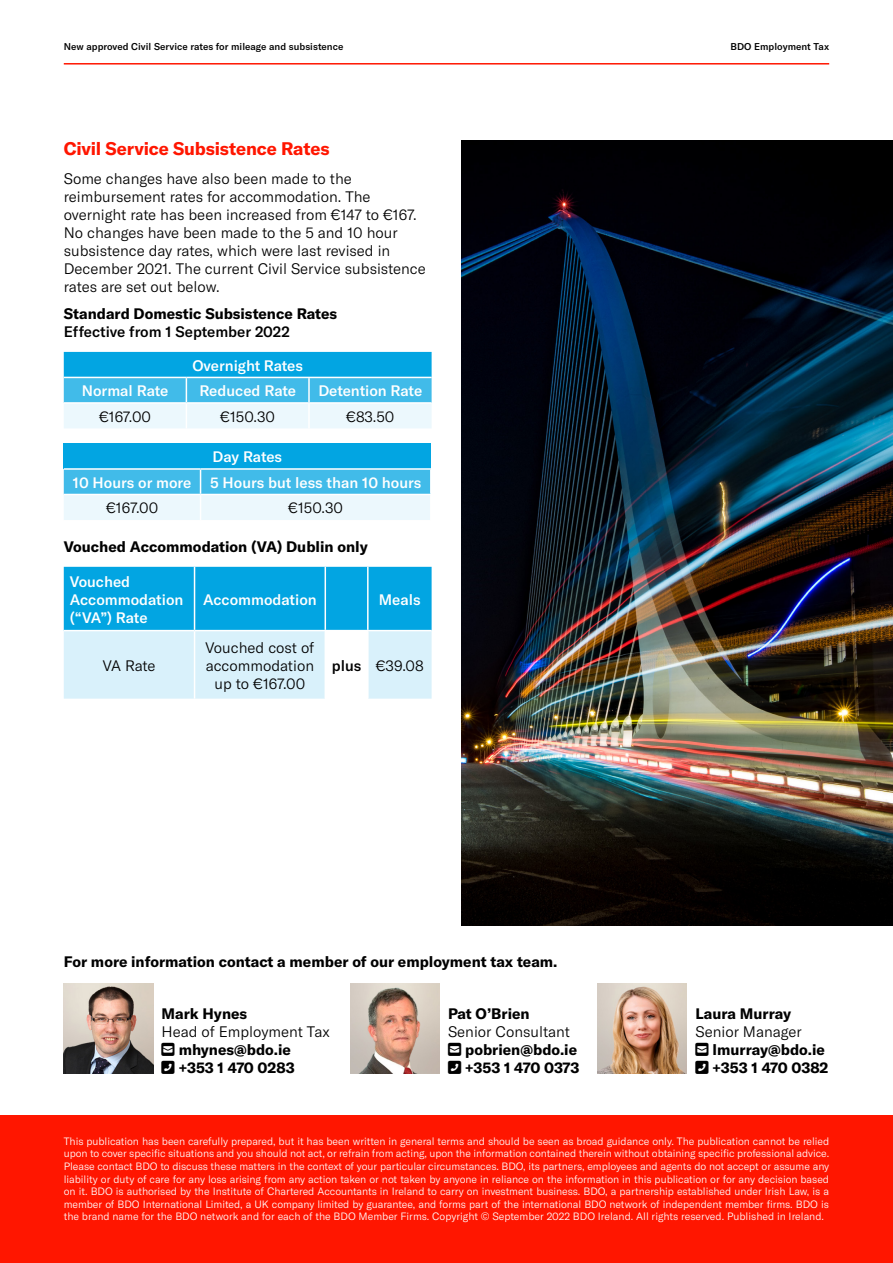
<style>
.page{position:relative;width:893px;height:1263px;background:#fff}
.page>*{position:absolute;margin:0;border:0;box-sizing:border-box;transform-origin:0 0}
.GT_America_Bold_12pt{font:700 18px "GT America";letter-spacing:-.01em;color:#ff1600}
.GT_America_Light_10p{font:300 15px/18px "GT America";color:#000}
.GT_America_Bold_10pt{font:700 15px/18px "GT America";color:#000}
.GT_America_Light_10p-2{font:500 15px/18px "GT America";color:#fff}
.GT_America_Light_10p-3{font:700 15px "GT America";color:#000}
.GT_America_Light_10p-4{font:500 15px "GT America";color:#000}
.GT_America_Light_7pt{font:300 10.5px/12.6px "GT America";color:#fff;text-align:justify}
.GT_America_Med_6_5pt{font:500 9.75px "GT America";letter-spacing:.005em;color:#000}
.s1{font-weight:500}
</style>
<div class="page">
<hr style="left:64px;top:63px;width:765px;height:2px;background:#ff1600">
<img style="left:461px;top:141px;width:432px;height:785px">
<img style="left:64px;top:984px;width:89px;height:89px">
<img style="left:350px;top:984px;width:89px;height:89px">
<img style="left:598px;top:984px;width:89px;height:89px">
<div style="left:0;top:1115px;width:893px;height:148px;background:#ff1600"></div>
<svg style="left:64px;top:352px;width:368px;height:76px;background:#67c9ed"></svg>
<hr style="left:309px;top:402px;width:123px;height:2px;background:#fff">
<hr style="left:308px;top:404px;width:2px;height:24px;background:#fff">
<hr style="left:64px;top:377px;width:122px;height:1px;background:#fff">
<hr style="left:186px;top:377px;width:123px;height:1px;background:#fff">
<hr style="left:309px;top:377px;width:123px;height:1px;background:#fff">
<div style="left:64px;top:443px;width:367px;height:26px;background:#02a5e2"></div>
<svg style="left:64px;top:470px;width:367px;height:50px;background:#9bdbf3"></svg>
<hr style="left:430px;top:495px;width:2px;height:25px;background:#fff">
<hr style="left:64px;top:468px;width:137px;height:2px;background:#fff">
<hr style="left:201px;top:468px;width:231px;height:2px;background:#fff">
<svg style="left:64px;top:567px;width:368px;height:132px;background:#6ccaee"></svg>
<div style="left:325px;top:631px;width:43px;height:68px;background:#fff"></div>
<hr style="left:194px;top:631px;width:1px;height:68px;background:#fff">
<hr style="left:367px;top:631px;width:2px;height:68px;background:#fff">
<hr style="left:64px;top:630px;width:131px;height:1px;background:#fff">
<hr style="left:195px;top:630px;width:130px;height:1px;background:#fff">
<hr style="left:325px;top:630px;width:43px;height:1px;background:#fff">
<hr style="left:368px;top:630px;width:64px;height:1px;background:#fff">
<hr style="left:194px;top:567px;width:1px;height:63px;background:#fff">
<hr style="left:325px;top:567px;width:1px;height:63px;background:#fff">
<hr style="left:367px;top:567px;width:2px;height:63px;background:#fff">
<p class="GT_America_Med_6_5pt" style="left:64px;top:41px;width:281px">New approved Civil Service rates for mileage and subsistence</p>
<p class="GT_America_Bold_12pt" style="left:64px;top:137px;width:267px">Civil Service Subsistence Rates</p>
<p class="GT_America_Light_10p" style="left:64px;top:170px;width:363px">Some changes have also been made to the reimbursement rates for accommodation. The overnight rate has been increased from €147 to €167.<br>No changes have been made to the 5 and 10 hour subsistence day rates, which were last revised in December 2021. The current Civil Service subsistence rates are set out below.</p>
<p class="GT_America_Bold_10pt" style="left:64px;top:304px;width:275px">Standard Domestic Subsistence Rates<br><span class="s1">Effective from 1 September 2022</span></p>
<p class="GT_America_Light_10p-2" style="left:192px;top:356px;width:112px">Overnight Rates</p>
<p class="GT_America_Light_10p-2" style="left:82px;top:382px;width:88px">Normal Rate</p>
<p class="GT_America_Light_10p-2" style="left:199px;top:382px;width:98px">Reduced Rate</p>
<p class="GT_America_Light_10p-2" style="left:318px;top:382px;width:105px">Detention Rate</p>
<p class="GT_America_Light_10p" style="left:99px;top:407px;width:54px">€167.00</p>
<p class="GT_America_Light_10p" style="left:220px;top:407px;width:56px">€150.30</p>
<p class="GT_America_Light_10p" style="left:346px;top:407px;width:50px">€83.50</p>
<p class="GT_America_Light_10p-2" style="left:213px;top:448px;width:71px">Day Rates</p>
<p class="GT_America_Light_10p-2" style="left:73px;top:473px;width:120px">10 Hours or more</p>
<p class="GT_America_Light_10p-2" style="left:210px;top:473px;width:213px">5 Hours but less than 10 hours</p>
<p class="GT_America_Light_10p" style="left:106px;top:499px;width:54px">€167.00</p>
<p class="GT_America_Light_10p" style="left:288px;top:499px;width:56px">€150.30</p>
<p class="GT_America_Bold_10pt" style="left:64px;top:537px;width:306px">Vouched Accommodation (VA) Dublin only</p>
<p class="GT_America_Light_10p-2" style="left:70px;top:572px;width:115px">Vouched<br>Accommodation (“VA”) Rate</p>
<p class="GT_America_Light_10p-2" style="left:203px;top:590px;width:115px">Accommodation</p>
<p class="GT_America_Light_10p-2" style="left:379px;top:590px;width:43px">Meals</p>
<p class="GT_America_Light_10p" style="left:103px;top:656px;width:54px">VA Rate</p>
<p class="GT_America_Light_10p" style="left:206px;top:638px;width:110px;text-align:center">Vouched cost of accommodation up to €167.00</p>
<p class="GT_America_Light_10p-4" style="left:332px;top:656px;width:31px">plus</p>
<p class="GT_America_Light_10p" style="left:376px;top:656px;width:49px">€39.08</p>
<p class="GT_America_Bold_10pt" style="left:64px;top:952px;width:495px">For more information contact a member of our employment tax team.</p>
<p class="GT_America_Light_10p-3" style="left:162px;top:1004px;width:87px">Mark Hynes</p>
<p class="GT_America_Light_10p" style="left:162px;top:1023px;width:170px">Head of Employment Tax</p>
<p class="GT_America_Light_10p-3" style="left:179px;top:1040px;width:114px">mhynes@bdo.ie</p>
<p class="GT_America_Light_10p-3" style="left:162px;top:1058px;width:135px">★ +353 1 470 0283</p>
<p class="GT_America_Light_10p-3" style="left:448px;top:1004px;width:83px">Pat O’Brien</p>
<p class="GT_America_Light_10p" style="left:448px;top:1023px;width:124px">Senior Consultant</p>
<p class="GT_America_Light_10p-3" style="left:465px;top:1040px;width:114px">pobrien@bdo.ie</p>
<p class="GT_America_Light_10p-3" style="left:448px;top:1058px;width:133px">★ +353 1 470 0373</p>
<p class="GT_America_Med_6_5pt" style="left:730px;top:41px;width:100px">BDO Employment Tax</p>
<p class="GT_America_Light_10p-3" style="left:695px;top:1004px;width:97px">Laura Murray</p>
<p class="GT_America_Light_10p" style="left:695px;top:1023px;width:108px">Senior Manager</p>
<p class="GT_America_Light_10p-3" style="left:713px;top:1040px;width:114px">lmurray@bdo.ie</p>
<p class="GT_America_Light_10p-3" style="left:695px;top:1058px;width:134px">★ +353 1 470 0382</p>
<p class="GT_America_Light_7pt" style="left:64px;top:1135px;width:767px">This publication has been carefully prepared, but it has been written in general terms and should be seen as broad guidance only. The publication cannot be relied upon to cover specific situations and you should not act, or refrain from acting, upon the information contained therein without obtaining specific professional advice.<br>Please contact BDO to discuss these matters in the context of your particular circumstances. BDO, its partners, employees and agents do not accept or assume any liability or duty of care for any loss arising from any action taken or not taken by anyone in reliance on the information in this publication or for any decision based on it. BDO is authorised by the Institute of Chartered Accountants in Ireland to carry on investment business. BDO, a partnership established under Irish Law, is a member of BDO International Limited, a UK company limited by guarantee, and forms part of the international BDO network of independent member firms. BDO is the brand name for the BDO network and for each of the BDO Member Firms. Copyright © September 2022 BDO Ireland. All rights reserved. Published in Ireland.</p>
</div>
